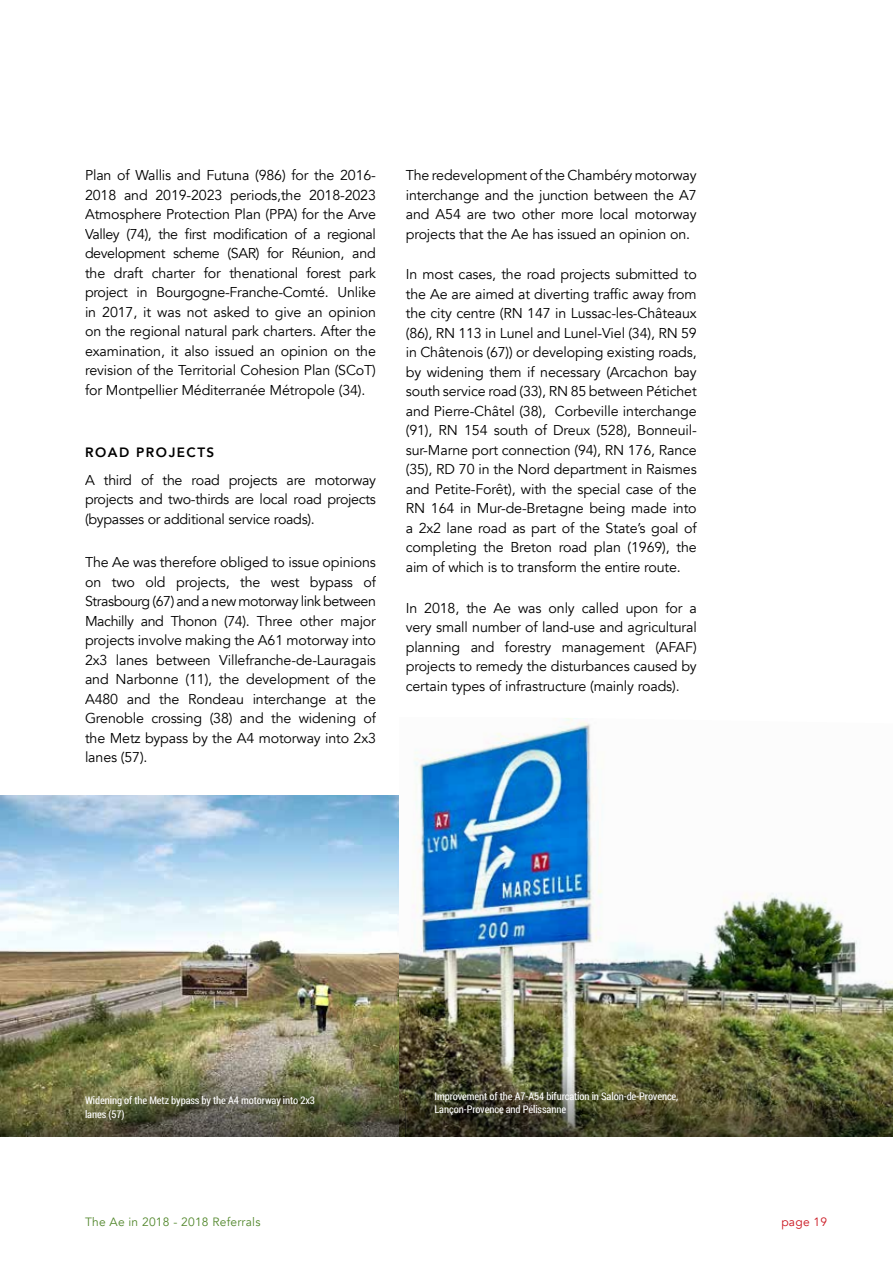
<style>
.page{position:relative;width:893px;height:1263px;background:#fff}
.page>*{position:absolute;margin:0;border:0;box-sizing:border-box;transform-origin:0 0}
.t1{font:14.25px/19.5px "Avenir";letter-spacing:-.01em;color:#000;text-align:justify}
.t2{font:800 13.5px "Avenir";letter-spacing:.11em;color:#000}
.t3{font:12px "Avenir";letter-spacing:.02em;color:#52872c}
.t4{font:12px "Avenir";letter-spacing:.02em;color:#ca151f}
.t5{font:10.5px/13.5px "Roboto Condensed";letter-spacing:-.01em;color:#fff}
</style>
<div class="page">
<img style="left:0;top:795px;width:400px;height:262px">
<img style="left:400px;top:718px;width:493px;height:339px">
<img style="left:406px;top:1057px;width:487px;height:80px">
<img style="left:0;top:1057px;width:406px;height:80px">
<p class="t1" style="left:85px;top:166px;width:292px">Plan of Wallis and Futuna (986) for the 2016- 2018 and 2019-2023 periods,the 2018-2023<br>Atmosphere Protection Plan (PPA) for the Arve Valley (74), the first modification of a regional development scheme (SAR) for Réunion, and the draft charter for thenational forest park project in Bourgogne-Franche-Comté. Unlike in 2017, it was not asked to give an opinion on the regional natural park charters. After the examination, it also issued an opinion on the revision of the Territorial Cohesion Plan (SCoT) for Montpellier Méditerranée Métropole (34).</p>
<p class="t2" style="left:85px;top:442px;width:131px">ROAD PROJECTS</p>
<p class="t1" style="left:85px;top:470px;width:292px">A third of the road projects are motorway projects and two-thirds are local road projects (bypasses or additional service roads).</p>
<p class="t1" style="left:85px;top:553px;width:292px">The Ae was therefore obliged to issue opinions on two old projects, the west bypass of Strasbourg (67) and a new motorway link between Machilly and Thonon (74). Three other major projects involve making the A61 motorway into 2x3 lanes between Villefranche-de-Lauragais and Narbonne (11), the development of the A480 and the Rondeau interchange at the Grenoble crossing (38) and the widening of the Metz bypass by the A4 motorway into 2x3 lanes (57).</p>
<p class="t1" style="left:406px;top:166px;width:292px">The redevelopment of the Chambéry motorway interchange and the junction between the A7 and A54 are two other more local motorway projects that the Ae has issued an opinion on.</p>
<p class="t1" style="left:406px;top:265px;width:292px">In most cases, the road projects submitted to the Ae are aimed at diverting traffic away from the city centre (RN 147 in Lussac-les-Châteaux (86), RN 113 in Lunel and Lunel-Viel (34), RN 59 in Châtenois (67)) or developing existing roads, by widening them if necessary (Arcachon bay south service road (33), RN 85 between Pétichet and Pierre-Châtel (38), Corbeville interchange (91), RN 154 south of Dreux (528), Bonneuil&shy;sur-Marne port connection (94), RN 176, Rance (35), RD 70 in the Nord department in Raismes and Petite-Forêt), with the special case of the RN 164 in Mur-de-Bretagne being made into a 2x2 lane road as part of the State’s goal of completing the Breton road plan (1969), the aim of which is to transform the entire route.</p>
<p class="t1" style="left:406px;top:598px;width:292px">In 2018, the Ae was only called upon for a very small number of land-use and agricultural planning and forestry management (AFAF) projects to remedy the disturbances caused by certain types of infrastructure (mainly roads).</p>
<p class="t5" style="left:85px;top:1093px;width:232px">Widening of the Metz bypass by the A4 motorway into 2x3 lanes (57)</p>
<p class="t5" style="left:434px;top:1089px;width:245px">Improvement of the A7-A54 bifurcation in Salon-de-Provence,<br>Lançon-Provence and Pélissanne</p>
<p class="t3" style="left:85px;top:1215px;width:177px">The Ae in 2018 - 2018 Referrals</p>
<p class="t4" style="left:781px;top:1215px;width:47px">page 19</p>
</div>
